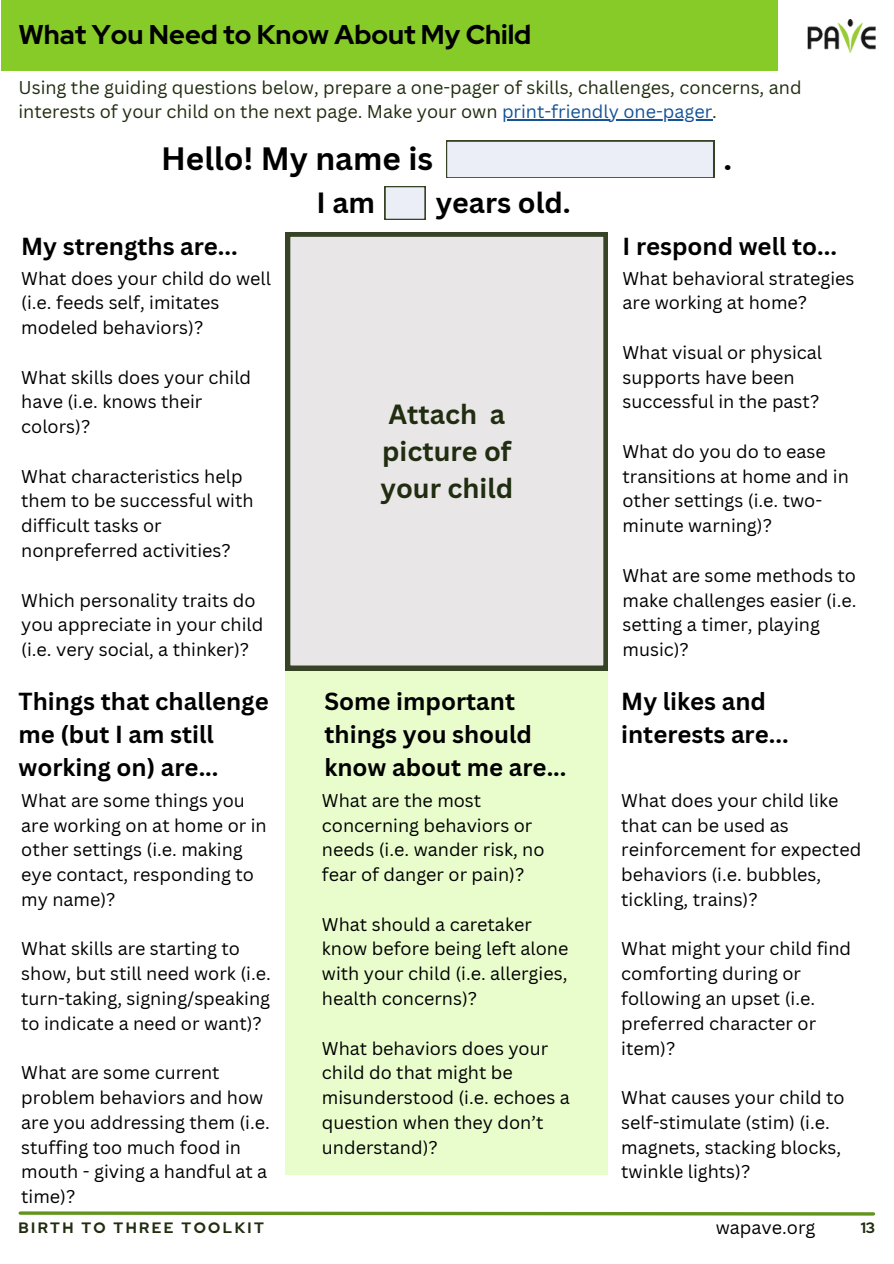
<style>
.page{position:relative;width:894px;height:1264px;background:#fff}
.page>*{position:absolute;margin:0;border:0;box-sizing:border-box;transform-origin:0 0}
.t1{font:700 31.5px "Canva Sans";color:#000}
.t2{font:700 28.5px "Canva Sans";color:#000}
.t3{font:700 27px "Red Hat Display";color:#000}
.t4{font:700 27px/37.2px "Canva Sans";color:#202d10}
.t5{font:700 24px/32.5px "Canva Sans";color:#000}
.t6{font:18px/24.8px "Canva Sans";color:#000}
.t7{font:18px/24.8px "Canva Sans";color:#202d10}
.t8{font:700 15px "Red Hat Display";letter-spacing:.16em;color:#202d10}
.s1{color:#145396}
</style>
<div class="page">
<div style="left:286px;top:583px;width:321px;height:591px;background:#e8fdcb"></div>
<hr style="left:502px;top:120px;width:210px;height:1px;background:#145396">
<svg style="left:18px;top:1211px;width:858px;height:5px;background:#93b664"></svg>
<div style="left:2px;top:0;width:775px;height:71px;background:#87cb28"></div>
<img style="left:807px;top:20px;width:68px;height:32px">
<div style="left:446px;top:141px;width:267px;height:37px;background:#ebeef6"></div>
<svg style="left:384px;top:186px;width:41px;height:34px"></svg>
<div style="left:286px;top:232px;width:321px;height:438px;background:#e8e6e6"></div>
<p class="t3" style="left:18px;top:16px;width:514px">What You Need to Know About My Child</p>
<p class="t7" style="left:18px;top:74px;width:784px">Using the guiding questions below, prepare a one-pager of skills, challenges, concerns, and interests of your child on the next page. Make your own <span class="s1">print-friendly one-pager</span>.</p>
<h2 class="t1" style="left:161px;top:136px;width:273px">Hello! My name is</h2>
<p class="t1" style="left:723px;top:136px;width:10px">.</p>
<p class="t5" style="left:21px;top:229px;width:218px">My strengths are...</p>
<p class="t6" style="left:21px;top:265px;width:251px">What does your child do well</p>
<p class="t6" style="left:21px;top:290px;width:200px">(i.e. feeds self, imitates modeled behaviors)?</p>
<p class="t6" style="left:21px;top:364px;width:231px">What skills does your child have (i.e. knows their colors)?</p>
<p class="t6" style="left:21px;top:463px;width:234px">What characteristics help them to be successful with difficult tasks or nonpreferred activities?</p>
<p class="t6" style="left:21px;top:587px;width:244px">Which personality traits do you appreciate in your child</p>
<p class="t6" style="left:21px;top:636px;width:229px">(i.e. very social, a thinker)?</p>
<p class="t5" style="left:18px;top:684px;width:252px">Things that challenge me (but I am still working on) are...</p>
<p class="t6" style="left:21px;top:787px;width:247px">What are some things you are working on at home or in other settings (i.e. making eye contact, responding to my name)?</p>
<p class="t6" style="left:21px;top:936px;width:251px">What skills are starting to show, but still need work (i.e. turn-taking, signing/speaking to indicate a need or want)?</p>
<p class="t6" style="left:21px;top:1059px;width:250px">What are some current problem behaviors and how are you addressing them (i.e. stuffing too much food in mouth - giving a handful at a time)?</p>
<h2 class="t2" style="left:316px;top:182px;width:60px">I am</h2>
<p class="t2" style="left:435px;top:182px;width:136px">years old.</p>
<p class="t4" style="left:380px;top:394px;width:134px">Attach a picture of your child</p>
<p class="t5" style="left:324px;top:684px;width:243px">Some important things you should know about me are...</p>
<p class="t6" style="left:322px;top:787px;width:224px">What are the most concerning behaviors or needs (i.e. wander risk, no fear of danger or pain)?</p>
<p class="t6" style="left:322px;top:911px;width:248px">What should a caretaker know before being left alone with your child (i.e. allergies, health concerns)?</p>
<p class="t6" style="left:322px;top:1035px;width:249px">What behaviors does your child do that might be misunderstood (i.e. echoes a question when they don’t understand)?</p>
<p class="t5" style="left:622px;top:229px;width:216px">I respond well to...</p>
<p class="t6" style="left:622px;top:265px;width:233px">What behavioral strategies are working at home?</p>
<p class="t6" style="left:622px;top:339px;width:201px">What visual or physical supports have been successful in the past?</p>
<p class="t6" style="left:622px;top:438px;width:228px">What do you do to ease transitions at home and in other settings (i.e. two&shy;minute warning)?</p>
<p class="t6" style="left:622px;top:562px;width:235px">What are some methods to make challenges easier (i.e. setting a timer, playing music)?</p>
<p class="t5" style="left:621px;top:684px;width:169px">My likes and interests are...</p>
<p class="t6" style="left:621px;top:787px;width:241px">What does your child like that can be used as reinforcement for expected behaviors (i.e. bubbles, tickling, trains)?</p>
<p class="t6" style="left:621px;top:936px;width:231px">What might your child find comforting during or following an upset (i.e. preferred character or item)?</p>
<p class="t6" style="left:621px;top:1084px;width:225px">What causes your child to self-stimulate (stim) (i.e. magnets, stacking blocks, twinkle lights)?</p>
<p class="t8" style="left:18px;top:1218px;width:247px">BIRTH TO THREE TOOLKIT</p>
<p class="t6" style="left:715px;top:1214px;width:101px">wapave.org</p>
<p class="t8" style="left:860px;top:1218px;width:16px">13</p>
</div>
